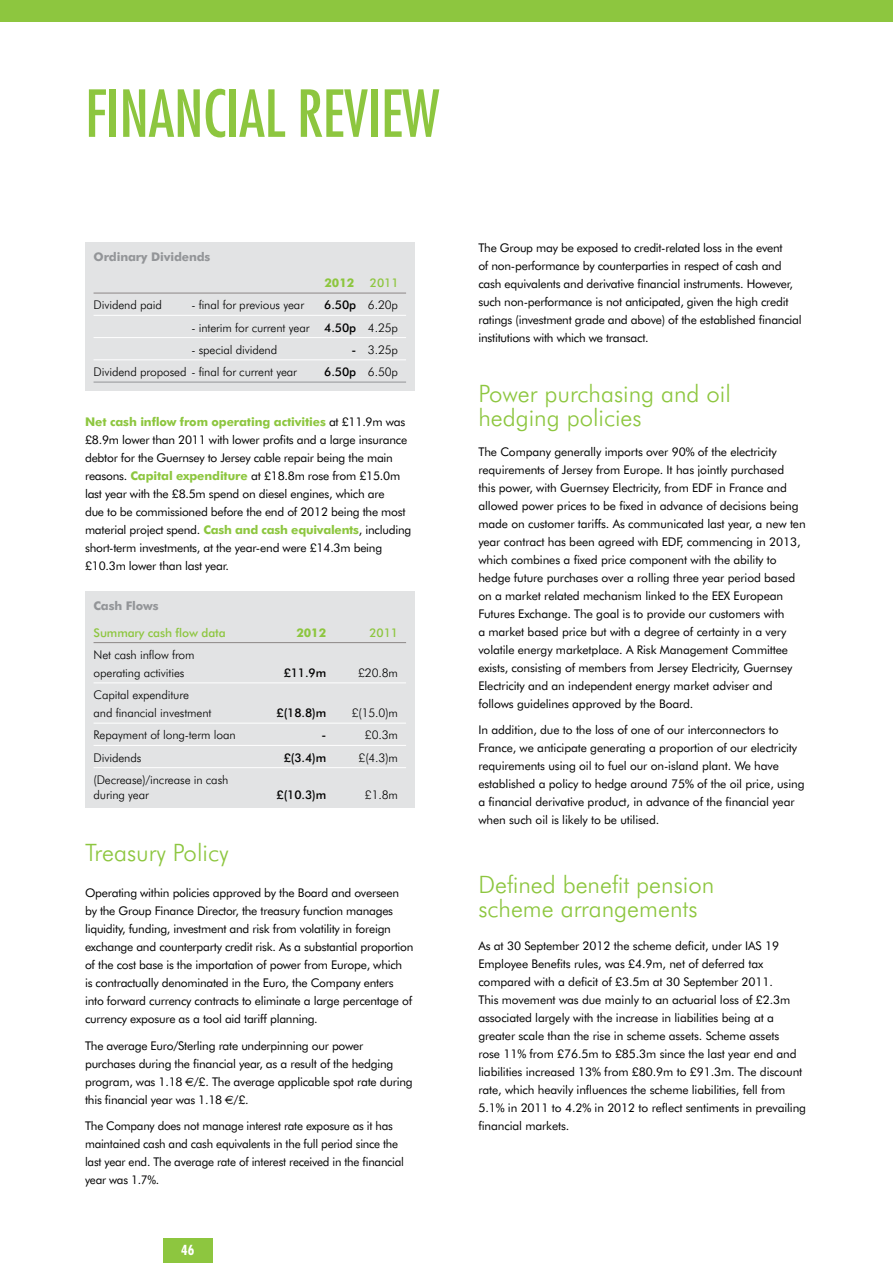
<style>
.page{position:relative;width:893px;height:1263px;background:#fff}
.page>*{position:absolute;margin:0;border:0;box-sizing:border-box;transform-origin:0 0}
.t1{font:condensed 63px "Futura";letter-spacing:-.01em;color:#8dc63f}
.t2{font:300 24px/24px "Futura BT";color:#8dc63f}
.t3{font:700 condensed 13.5px "Futura";color:#fff}
.t4{font:12px/18px "Futura BT";letter-spacing:-.01em;color:#000}
.t5{font:300 12px/18px "Futura BT";letter-spacing:-.01em;color:#000}
.t6{font:500 12px "Futura BT";letter-spacing:-.01em;color:#000}
.t7{font:500 12px "Futura BT";letter-spacing:-.01em;color:#8dc63f}
.t8{font:700 12px "Futura BT";letter-spacing:-.01em;color:#939598}
.t9{font:700 12px "Futura BT";letter-spacing:-.01em;color:#8dc63f}
.s1{font-weight:300}
.s2{font-weight:500}
.s3{font-weight:700;color:#8dc63f}
.s4{font-family:"Euro Sans"}
</style>
<div class="page">
<div style="left:0;top:0;width:893px;height:21px;background:#8dc63f"></div>
<div style="left:85px;top:592px;width:330px;height:216px;background:#e2e3e4"></div>
<hr style="left:94px;top:642px;width:312px;height:1px;background:#8c8786">
<hr style="left:94px;top:682px;width:312px;height:1px;background:#fff">
<hr style="left:94px;top:723px;width:312px;height:1px;background:#fff">
<hr style="left:94px;top:745px;width:312px;height:1px;background:#fff">
<hr style="left:94px;top:767px;width:312px;height:1px;background:#fff">
<div style="left:85px;top:242px;width:330px;height:149px;background:#e2e3e4"></div>
<hr style="left:94px;top:293px;width:312px;height:1px;background:#8c8786">
<hr style="left:94px;top:315px;width:312px;height:1px;background:#fff">
<hr style="left:94px;top:337px;width:312px;height:1px;background:#fff">
<hr style="left:94px;top:359px;width:312px;height:1px;background:#fff">
<hr style="left:94px;top:382px;width:312px;height:1px;background:#939598">
<div style="left:163px;top:1238px;width:50px;height:25px;background:#8dc63f"></div>
<h1 class="t1" style="left:85px;top:74px;width:356px">FINANCIAL REVIEW</h1>
<p class="t8" style="left:94px;top:249px;width:118px">Ordinary Dividends</p>
<p class="t9" style="left:325px;top:275px;width:31px">2012</p>
<p class="t7" style="left:370px;top:275px;width:30px">2011</p>
<p class="t5" style="left:94px;top:296px;width:70px">Dividend paid</p>
<p class="t5" style="left:191px;top:296px;width:114px">- final for previous year</p>
<p class="t6" style="left:324px;top:298px;width:75px">6.50p <span class="s1">6.20p</span></p>
<p class="t5" style="left:191px;top:318px;width:208px">- interim for current year <span class="s2">4.50p</span> 4.25p</p>
<p class="t5" style="left:191px;top:340px;width:87px">- special dividend</p>
<p class="t5" style="left:351px;top:340px;width:48px"><span class="s2">-</span> 3.25p</p>
<p class="t5" style="left:94px;top:363px;width:205px">Dividend proposed - final for current year</p>
<p class="t6" style="left:324px;top:364px;width:75px">6.50p <span class="s1">6.50p</span></p>
<p class="t4" style="left:85px;top:413px;width:328px"><span class="s3">Net cash inflow from operating activities</span> at £11.9m was £8.9m lower than 2011 with lower profits and a large insurance debtor for the Guernsey to Jersey cable repair being the main reasons. <span class="s3">Capital expenditure</span> at £18.8m rose from £15.0m last year with the £8.5m spend on diesel engines, which are<br>due to be commissioned before the end of 2012 being the most material project spend. <span class="s3">Cash and cash equivalents</span>, including short-term investments, at the year-end were £14.3m being £10.3m lower than last year.</p>
<p class="t8" style="left:94px;top:598px;width:66px">Cash Flows</p>
<p class="t7" style="left:94px;top:625px;width:134px">Summary cash flow data</p>
<p class="t9" style="left:297px;top:625px;width:31px">2012</p>
<p class="t7" style="left:369px;top:625px;width:30px">2011</p>
<p class="t5" style="left:94px;top:645px;width:103px">Net cash inflow from operating activities</p>
<p class="t6" style="left:284px;top:665px;width:44px">£11.9m</p>
<p class="t5" style="left:358px;top:663px;width:41px">£20.8m</p>
<p class="t5" style="left:94px;top:686px;width:119px">Capital expenditure<br>and financial investment</p>
<p class="t6" style="left:277px;top:705px;width:51px">£(18.8)m</p>
<p class="t5" style="left:352px;top:704px;width:48px">£(15.0)m</p>
<p class="t5" style="left:94px;top:726px;width:144px">Repayment of long-term loan</p>
<p class="t6" style="left:321px;top:728px;width:6px">-</p>
<p class="t5" style="left:365px;top:726px;width:35px">£0.3m</p>
<p class="t5" style="left:94px;top:748px;width:49px">Dividends</p>
<p class="t6" style="left:284px;top:750px;width:44px">£(3.4)m</p>
<p class="t5" style="left:359px;top:748px;width:41px">£(4.3)m</p>
<p class="t5" style="left:94px;top:772px;width:136px;line-height:15px">(Decrease)/increase in cash during year</p>
<p class="t6" style="left:277px;top:787px;width:51px">£(10.3)m</p>
<p class="t5" style="left:365px;top:785px;width:35px">£1.8m</p>
<h2 class="t2" style="left:85px;top:841px;width:145px">Treasury Policy</h2>
<p class="t4" style="left:85px;top:884px;width:330px">Operating within policies approved by the Board and overseen by the Group Finance Director, the treasury function manages liquidity, funding, investment and risk from volatility in foreign exchange and counterparty credit risk. As a substantial proportion of the cost base is the importation of power from Europe, which<br>is contractually denominated in the Euro, the Company enters into forward currency contracts to eliminate a large percentage of currency exposure as a tool aid tariff planning.</p>
<p class="t4" style="left:85px;top:1036px;width:329px">The average Euro/Sterling rate underpinning our power purchases during the financial year, as a result of the hedging program, was 1.18 <span class="s4">€</span>/£. The average applicable spot rate during this financial year was 1.18 <span class="s4">€</span>/£.</p>
<p class="t4" style="left:85px;top:1117px;width:321px">The Company does not manage interest rate exposure as it has maintained cash and cash equivalents in the full period since the last year end. The average rate of interest received in the financial year was 1.7%.</p>
<p class="t3" style="left:181px;top:1241px;width:15px">46</p>
<p class="t4" style="left:478px;top:238px;width:325px">The Group may be exposed to credit-related loss in the event<br>of non-performance by counterparties in respect of cash and cash equivalents and derivative financial instruments. However, such non-performance is not anticipated, given the high credit ratings (investment grade and above) of the established financial institutions with which we transact.</p>
<h2 class="t2" style="left:478px;top:381px;width:254px">Power purchasing and oil hedging policies</h2>
<p class="t4" style="left:478px;top:442px;width:329px">The Company generally imports over 90% of the electricity requirements of Jersey from Europe. It has jointly purchased<br>this power, with Guernsey Electricity, from EDF in France and allowed power prices to be fixed in advance of decisions being made on customer tariffs. As communicated last year, a new ten year contract has been agreed with EDF, commencing in 2013, which combines a fixed price component with the ability to hedge future purchases over a rolling three year period based on a market related mechanism linked to the EEX European Futures Exchange. The goal is to provide our customers with<br>a market based price but with a degree of certainty in a very volatile energy marketplace. A Risk Management Committee exists, consisting of members from Jersey Electricity, Guernsey Electricity and an independent energy market adviser and follows guidelines approved by the Board.</p>
<p class="t4" style="left:478px;top:721px;width:328px">In addition, due to the loss of one of our interconnectors to France, we anticipate generating a proportion of our electricity requirements using oil to fuel our on-island plant. We have established a policy to hedge around 75% of the oil price, using a financial derivative product, in advance of the financial year when such oil is likely to be utilised.</p>
<h2 class="t2" style="left:478px;top:872px;width:237px">Defined benefit pension scheme arrangements</h2>
<p class="t4" style="left:478px;top:937px;width:329px">As at 30 September 2012 the scheme deficit, under IAS 19<br>Employee Benefits rules, was £4.9m, net of deferred tax compared with a deficit of £3.5m at 30 September 2011.<br>This movement was due mainly to an actuarial loss of £2.3m associated largely with the increase in liabilities being at a greater scale than the rise in scheme assets. Scheme assets<br>rose 11% from £76.5m to £85.3m since the last year end and liabilities increased 13% from £80.9m to £91.3m. The discount rate, which heavily influences the scheme liabilities, fell from 5.1% in 2011 to 4.2% in 2012 to reflect sentiments in prevailing financial markets.</p>
</div>
